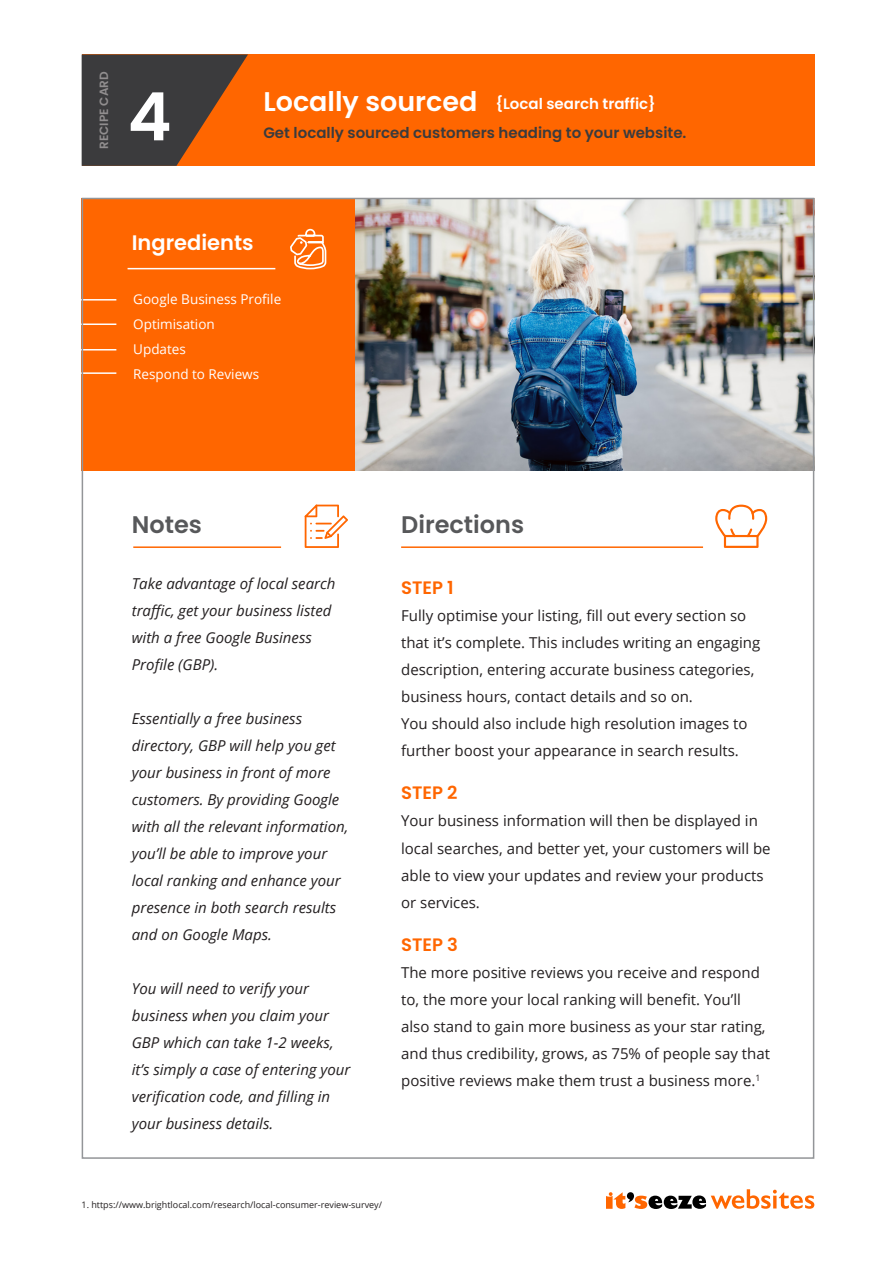
<style>
.page{position:relative;width:893px;height:1263px;background:#fff}
.page>*{position:absolute;margin:0;border:0;box-sizing:border-box;transform-origin:0 0}
.t1{font:600 66.6px "Poppins";color:#fff}
.t2{font:600 27px "Poppins";color:#fff}
.t3{font:600 24px "Poppins";color:#57585a}
.t4{font:600 24px "Poppins";color:#fff}
.t5{font:600 21px "Poppins";color:#fff}
.t6{font:600 18px "Poppins";color:#f60}
.t7{font:15px/27px "Open Sans";color:#231f20}
.t8{font:italic 15px/27px "Open Sans";color:#231f20}
.t9{font:600 15px "Poppins";color:#3b3b3d}
.t10{font:600 15px "Poppins";color:#fff}
.t11{font:13.5px "Open Sans";color:#fff}
.t12{font:600 12px "Poppins";color:#918e8f}
.t13{font:9px "Open Sans";color:#231f20}
</style>
<div class="page">
<svg style="left:606px;top:1189px;width:208px;height:20px"></svg>
<div style="left:82px;top:198px;width:294px;height:273px;background:#f60"></div>
<img style="left:356px;top:201px;width:455px;height:270px">
<hr style="left:80px;top:299px;width:36px;height:2px;background:#fff">
<hr style="left:80px;top:323px;width:36px;height:2px;background:#fff">
<hr style="left:80px;top:349px;width:36px;height:1px;background:#fff">
<hr style="left:80px;top:372px;width:36px;height:2px;background:#fff">
<hr style="left:128px;top:268px;width:147px;height:1px;background:#fff">
<svg style="left:290px;top:228px;width:37px;height:42px"></svg>
<hr style="left:401px;top:546px;width:302px;height:2px;background:#f60">
<hr style="left:133px;top:546px;width:148px;height:2px;background:#f60">
<svg style="left:715px;top:505px;width:52px;height:43px"></svg>
<svg style="left:305px;top:504px;width:43px;height:44px"></svg>
<div style="left:82px;top:54px;width:732px;height:112px;background:#f60"></div>
<svg style="left:82px;top:54px;width:166px;height:112px"></svg>
<p class="t12" style="left:97px;top:149px;width:79px;rotate:-90deg">RECIPE CARD</p>
<p class="t1" style="left:128px;top:78px;width:46px">4</p>
<p class="t2" style="left:263px;top:86px;width:215px">Locally sourced</p>
<p class="t10" style="left:495px;top:95px;width:162px">{Local search traffic}</p>
<p class="t9" style="left:263px;top:124px;width:425px">Get locally sourced customers heading to your website.</p>
<p class="t5" style="left:132px;top:230px;width:123px">Ingredients</p>
<p class="t4" style="left:132px;top:230px;width:141px">Ingredients</p>
<p class="t11" style="left:133px;top:290px;width:149px">Google Business Profile</p>
<p class="t11" style="left:133px;top:315px;width:83px">Optimisation</p>
<p class="t11" style="left:133px;top:340px;width:54px">Updates</p>
<p class="t11" style="left:133px;top:364px;width:127px">Respond to Reviews</p>
<p class="t3" style="left:132px;top:510px;width:72px">Notes</p>
<p class="t3" style="left:401px;top:510px;width:125px">Directions</p>
<p class="t8" style="left:132px;top:570px;width:205px">Take advantage of local search traffic, get your business listed with a free Google Business<br>Profile (GBP).</p>
<p class="t8" style="left:132px;top:705px;width:218px">Essentially a free business directory, GBP will help you get your business in front of more customers. By providing Google with all the relevant information, you’ll be able to improve your local ranking and enhance your presence in both search results and on Google Maps.</p>
<p class="t8" style="left:132px;top:975px;width:220px">You will need to verify your business when you claim your<br>GBP which can take 1-2 weeks, it’s simply a case of entering your verification code, and filling in your business details.</p>
<p class="t6" style="left:401px;top:577px;width:54px">STEP 1</p>
<p class="t7" style="left:401px;top:602px;width:361px">Fully optimise your listing, fill out every section so that it’s complete. This includes writing an engaging description, entering accurate business categories, business hours, contact details and so on.</p>
<p class="t7" style="left:401px;top:710px;width:348px">You should also include high resolution images to further boost your appearance in search results.</p>
<p class="t6" style="left:401px;top:783px;width:58px">STEP 2</p>
<p class="t7" style="left:401px;top:807px;width:371px">Your business information will then be displayed in local searches, and better yet, your customers will be able to view your updates and review your products or services.</p>
<p class="t6" style="left:401px;top:934px;width:58px">STEP 3</p>
<p class="t7" style="left:401px;top:958px;width:370px">The more positive reviews you receive and respond to, the more your local ranking will benefit. You’ll also stand to gain more business as your star rating, and thus credibility, grows, as 75% of people say that positive reviews make them trust a business more.<sup>1</sup></p>
<p class="t13" style="left:82px;top:1199px;width:302px">1. https://www.brightlocal.com/research/local-consumer-review-survey/</p>
</div>
